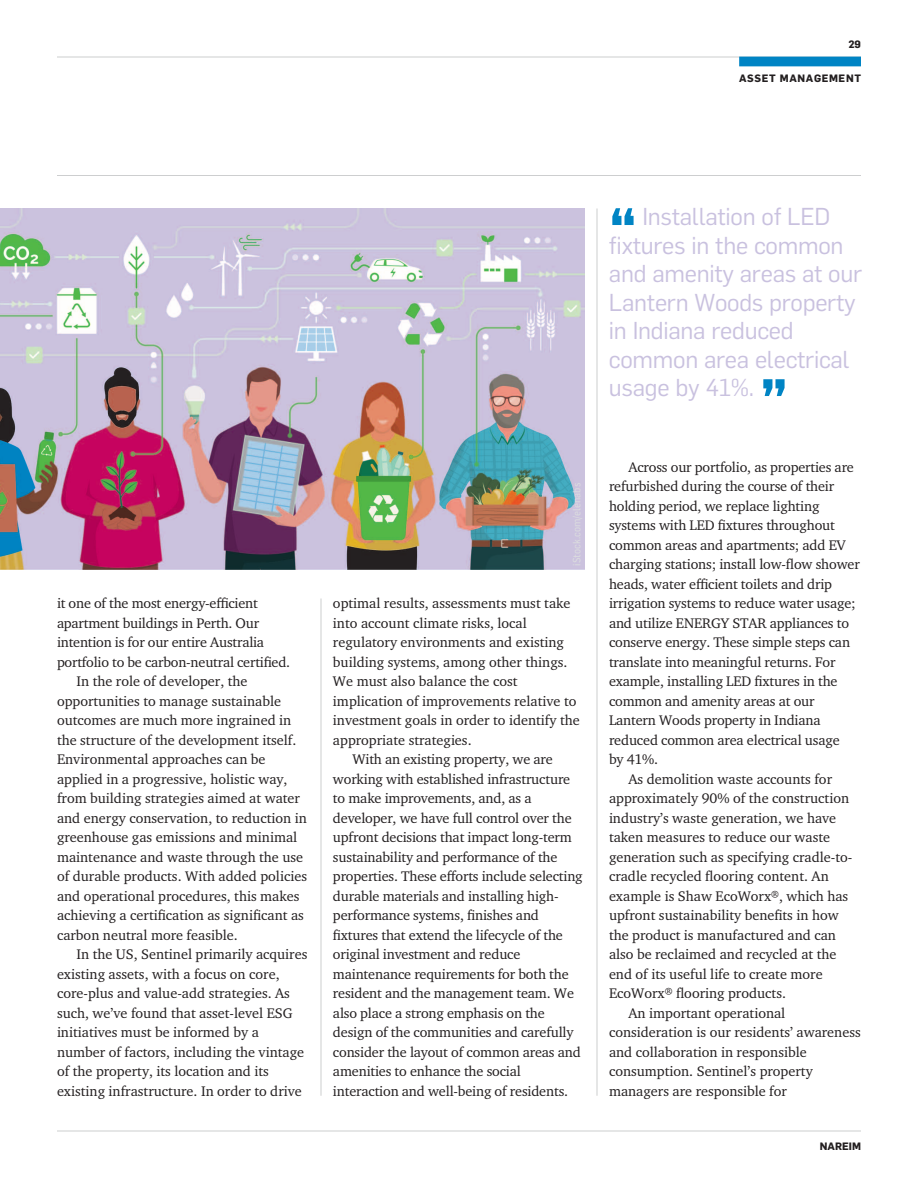
<style>
.page{position:relative;width:918px;height:1188px;background:#fff}
.page>*{position:absolute;margin:0;border:0;box-sizing:border-box;transform-origin:0 0}
.t1{font:700 54px "Flama";color:#0084c4}
.t2{font:24px/28.5px "Flama";letter-spacing:-.01em;color:#c9c1df}
.t3{font:14.25px "Charter ITC Std";color:#231f20}
.t4{font:700 10.5px "Flama";letter-spacing:.06em;color:#231f20}
</style>
<div class="page">
<hr style="left:57px;top:1131px;width:804px;height:1px;background:#cdcecf">
<hr style="left:321px;top:598px;width:1px;height:498px;background:#cdcecf">
<hr style="left:597px;top:208px;width:1px;height:888px;background:#cdcecf">
<hr style="left:57px;top:57px;width:804px;height:1px;background:#cdcecf">
<hr style="left:57px;top:175px;width:804px;height:1px;background:#cdcecf">
<div style="left:739px;top:57px;width:122px;height:9px;background:#0084c4"></div>
<img style="left:0;top:209px;width:585px;height:360px">
<p class="t4" style="left:848px;top:40px;width:14px">29</p>
<p class="t4" style="left:739px;top:75px;width:123px">ASSET MANAGEMENT</p>
<p class="t3" style="left:57px;top:598px;width:202px">it one of the most energy-efficient</p>
<p class="t3" style="left:57px;top:617px;width:204px">apartment buildings in Perth. Our</p>
<p class="t3" style="left:57px;top:637px;width:209px">intention is for our entire Australia</p>
<p class="t3" style="left:57px;top:656px;width:235px">portfolio to be carbon-neutral certified.</p>
<p class="t3" style="left:76px;top:676px;width:173px">In the role of developer, the</p>
<p class="t3" style="left:57px;top:695px;width:226px">opportunities to manage sustainable</p>
<p class="t3" style="left:57px;top:715px;width:236px">outcomes are much more ingrained in</p>
<p class="t3" style="left:57px;top:734px;width:241px">the structure of the development itself.</p>
<p class="t3" style="left:57px;top:754px;width:210px">Environmental approaches can be</p>
<p class="t3" style="left:57px;top:773px;width:232px">applied in a progressive, holistic way,</p>
<p class="t3" style="left:57px;top:793px;width:245px">from building strategies aimed at water</p>
<p class="t3" style="left:57px;top:812px;width:251px">and energy conservation, to reduction in</p>
<p class="t3" style="left:57px;top:832px;width:242px">greenhouse gas emissions and minimal</p>
<p class="t3" style="left:57px;top:851px;width:248px">maintenance and waste through the use</p>
<p class="t3" style="left:57px;top:871px;width:252px">of durable products. With added policies</p>
<p class="t3" style="left:57px;top:890px;width:244px">and operational procedures, this makes</p>
<p class="t3" style="left:57px;top:910px;width:248px">achieving a certification as significant as</p>
<p class="t3" style="left:57px;top:929px;width:182px">carbon neutral more feasible.</p>
<p class="t3" style="left:76px;top:949px;width:232px">In the US, Sentinel primarily acquires</p>
<p class="t3" style="left:57px;top:968px;width:224px">existing assets, with a focus on core,</p>
<p class="t3" style="left:57px;top:988px;width:234px">core-plus and value-add strategies. As</p>
<p class="t3" style="left:57px;top:1007px;width:237px">such, we’ve found that asset-level ESG</p>
<p class="t3" style="left:57px;top:1027px;width:203px">initiatives must be informed by a</p>
<p class="t3" style="left:57px;top:1046px;width:249px">number of factors, including the vintage</p>
<p class="t3" style="left:57px;top:1066px;width:213px">of the property, its location and its</p>
<p class="t3" style="left:57px;top:1085px;width:246px">existing infrastructure. In order to drive</p>
<p class="t3" style="left:333px;top:598px;width:239px">optimal results, assessments must take</p>
<p class="t3" style="left:333px;top:617px;width:195px">into account climate risks, local</p>
<p class="t3" style="left:333px;top:637px;width:233px">regulatory environments and existing</p>
<p class="t3" style="left:333px;top:656px;width:236px">building systems, among other things.</p>
<p class="t3" style="left:333px;top:676px;width:186px">We must also balance the cost</p>
<p class="t3" style="left:333px;top:695px;width:245px">implication of improvements relative to</p>
<p class="t3" style="left:333px;top:715px;width:248px">investment goals in order to identify the</p>
<p class="t3" style="left:333px;top:734px;width:140px">appropriate strategies.</p>
<p class="t3" style="left:352px;top:754px;width:202px">With an existing property, we are</p>
<p class="t3" style="left:333px;top:773px;width:239px">working with established infrastructure</p>
<p class="t3" style="left:333px;top:793px;width:200px">to make improvements, and, as a</p>
<p class="t3" style="left:333px;top:812px;width:240px">developer, we have full control over the</p>
<p class="t3" style="left:333px;top:832px;width:240px">upfront decisions that impact long-term</p>
<p class="t3" style="left:333px;top:851px;width:226px">sustainability and performance of the</p>
<p class="t3" style="left:333px;top:871px;width:251px">properties. These efforts include selecting</p>
<p class="t3" style="left:333px;top:890px;width:227px">durable materials and installing high-</p>
<p class="t3" style="left:333px;top:910px;width:208px">performance systems, finishes and</p>
<p class="t3" style="left:333px;top:929px;width:231px">fixtures that extend the lifecycle of the</p>
<p class="t3" style="left:333px;top:949px;width:189px">original investment and reduce</p>
<p class="t3" style="left:333px;top:968px;width:237px">maintenance requirements for both the</p>
<p class="t3" style="left:333px;top:988px;width:243px">resident and the management team. We</p>
<p class="t3" style="left:333px;top:1007px;width:213px">also place a strong emphasis on the</p>
<p class="t3" style="left:333px;top:1027px;width:242px">design of the communities and carefully</p>
<p class="t3" style="left:333px;top:1046px;width:249px">consider the layout of common areas and</p>
<p class="t3" style="left:333px;top:1066px;width:189px">amenities to enhance the social</p>
<p class="t3" style="left:333px;top:1085px;width:237px">interaction and well-being of residents.</p>
<h2 class="t2" style="left:609px;top:205px;width:255px;text-indent:33px">Installation of LED fixtures in the common and amenity areas at our<br>Lantern Woods property in Indiana reduced common area electrical usage by 41%.</h2>
<h1 class="t1" style="left:609px;top:208px;width:30px">“</h1>
<h1 class="t1" style="left:760px;top:379px;width:30px">”</h1>
<p class="t3" style="left:629px;top:461px;width:227px">Across our portfolio, as properties are</p>
<p class="t3" style="left:609px;top:481px;width:227px">refurbished during the course of their</p>
<p class="t3" style="left:609px;top:500px;width:212px">holding period, we replace lighting</p>
<p class="t3" style="left:609px;top:520px;width:227px">systems with LED fixtures throughout</p>
<p class="t3" style="left:609px;top:539px;width:238px">common areas and apartments; add EV</p>
<p class="t3" style="left:609px;top:559px;width:252px">charging stations; install low-flow shower</p>
<p class="t3" style="left:609px;top:578px;width:225px">heads, water efficient toilets and drip</p>
<p class="t3" style="left:609px;top:598px;width:248px">irrigation systems to re duce water usage;</p>
<p class="t3" style="left:609px;top:617px;width:242px">and utilize ENERGY STAR appliances to</p>
<p class="t3" style="left:609px;top:637px;width:243px">conserve energy. These simple steps can</p>
<p class="t3" style="left:609px;top:656px;width:228px">translate into meaningful returns. For</p>
<p class="t3" style="left:609px;top:676px;width:230px">example, installing LED fixtures in the</p>
<p class="t3" style="left:609px;top:695px;width:207px">common and amenity areas at our</p>
<p class="t3" style="left:609px;top:715px;width:213px">Lantern Woods property in Indiana</p>
<p class="t3" style="left:609px;top:734px;width:232px">reduced common area electrical usage</p>
<p class="t3" style="left:609px;top:754px;width:51px">by 41%.</p>
<p class="t3" style="left:629px;top:773px;width:205px">As demolition waste accounts for</p>
<p class="t3" style="left:609px;top:793px;width:242px">approximately 90% of the construction</p>
<p class="t3" style="left:609px;top:812px;width:229px">industry’s waste generation, we have</p>
<p class="t3" style="left:609px;top:832px;width:223px">taken measures to reduce our waste</p>
<p class="t3" style="left:609px;top:851px;width:245px">generation such as specifying cradle-to-</p>
<p class="t3" style="left:609px;top:871px;width:221px">cradle recycled flooring content. An</p>
<p class="t3" style="left:609px;top:890px;width:241px">example is Shaw EcoWorx®, which has</p>
<p class="t3" style="left:609px;top:910px;width:231px">upfront sustainability benefits in how</p>
<p class="t3" style="left:609px;top:929px;width:229px">the product is manufactured and can</p>
<p class="t3" style="left:609px;top:949px;width:229px">also be reclaimed and recycled at the</p>
<p class="t3" style="left:609px;top:968px;width:215px">end of its useful life to create more</p>
<p class="t3" style="left:609px;top:988px;width:179px">EcoWorx® flooring products.</p>
<p class="t3" style="left:629px;top:1007px;width:158px">An important operational</p>
<p class="t3" style="left:609px;top:1027px;width:253px">consideration is our residents’ awareness</p>
<p class="t3" style="left:609px;top:1046px;width:199px">and collaboration in responsible</p>
<p class="t3" style="left:609px;top:1066px;width:205px">consumption. Sentinel’s property</p>
<p class="t3" style="left:609px;top:1085px;width:180px">managers are responsible for</p>
<p class="t4" style="left:820px;top:1142px;width:43px">NAREIM</p>
</div>
